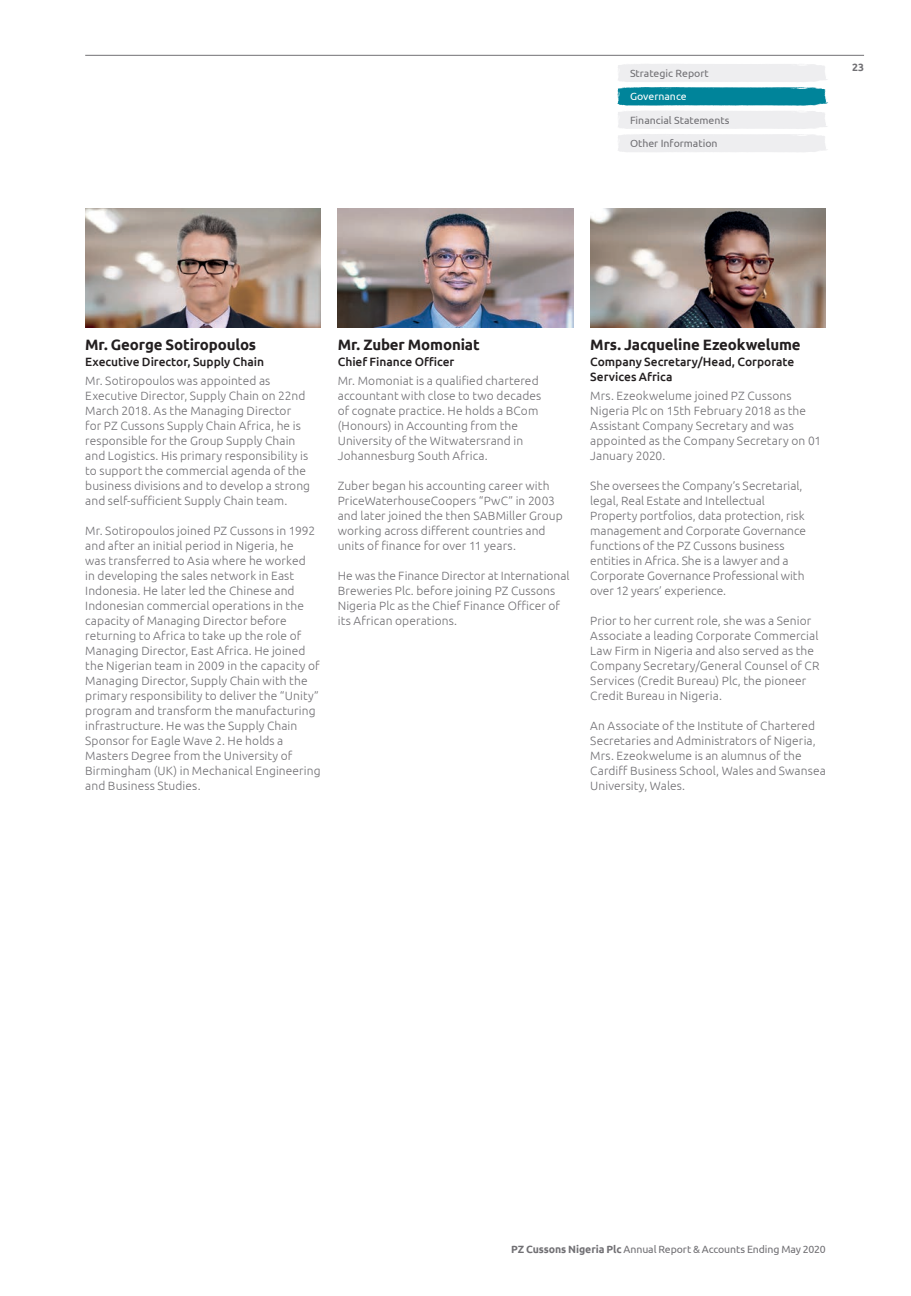
<style>
.page{position:relative;width:911px;height:1296px;background:#fff}
.page>*{position:absolute;margin:0;border:0;box-sizing:border-box;transform-origin:0 0}
.t1{font:700 15px "Ubuntu";letter-spacing:-.01em;color:#231f20}
.t2{font:300 12px/15px "Ubuntu";letter-spacing:.01em;color:#717074}
.t3{font:500 12px/15px "Ubuntu";color:#231f20}
.t4{font:10.5px "Ubuntu";color:#717074}
.t5{font:10.5px "Ubuntu";color:#fff}
.t6{font:700 10.5px "Ubuntu";color:#717074}
.s1{font-weight:700}
</style>
<div class="page">
<img style="left:337px;top:208px;width:236px;height:119px">
<img style="left:85px;top:208px;width:236px;height:119px">
<img style="left:590px;top:208px;width:235px;height:119px">
<hr style="left:85px;top:55px;width:778px;height:1px;background:#717074">
<svg style="left:617px;top:64px;width:210px;height:88px"></svg>
<p class="t4" style="left:629px;top:67px;width:80px">Strategic Report</p>
<p class="t4" style="left:629px;top:113px;width:101px">Financial Statements</p>
<p class="t4" style="left:629px;top:137px;width:89px">Other Information</p>
<p class="t5" style="left:629px;top:90px;width:58px">Governance</p>
<p class="t6" style="left:851px;top:61px;width:13px">23</p>
<p class="t1" style="left:85px;top:336px;width:172px">Mr. George Sotiropoulos</p>
<p class="t3" style="left:85px;top:353px;width:180px">Executive Director, Supply Chain</p>
<p class="t2" style="left:85px;top:373px;width:226px">Mr. Sotiropoulos was appointed as Executive Director, Supply Chain on 22nd March 2018. As the Managing Director for PZ Cussons Supply Chain Africa, he is responsible for the Group Supply Chain and Logistics. His primary responsibility is to support the commercial agenda of the business divisions and to develop a strong and self-sufficient Supply Chain team.</p>
<p class="t2" style="left:85px;top:523px;width:237px">Mr. Sotiropoulos joined PZ Cussons in 1992 and after an initial period in Nigeria, he<br>was transferred to Asia where he worked<br>in developing the sales network in East Indonesia. He later led the Chinese and Indonesian commercial operations in the capacity of Managing Director before returning to Africa to take up the role of Managing Director, East Africa. He joined the Nigerian team in 2009 in the capacity of Managing Director, Supply Chain with the primary responsibility to deliver the “Unity” program and transform the manufacturing infrastructure. He was the Supply Chain Sponsor for Eagle Wave 2. He holds a Masters Degree from the University of Birmingham (UK) in Mechanical Engineering and Business Studies.</p>
<p class="t1" style="left:337px;top:336px;width:143px">Mr. Zuber Momoniat</p>
<p class="t3" style="left:337px;top:353px;width:118px">Chief Finance Officer</p>
<p class="t2" style="left:337px;top:373px;width:205px">Mr. Momoniat is a qualified chartered accountant with close to two decades of cognate practice. He holds a BCom (Honours) in Accounting from the University of the Witwatersrand in Johannesburg South Africa.</p>
<p class="t2" style="left:337px;top:478px;width:226px">Zuber began his accounting career with PriceWaterhouseCoopers “PwC” in 2003 and later joined the then SABMiller Group working across different countries and units of finance for over 11 years.</p>
<p class="t2" style="left:337px;top:568px;width:233px">He was the Finance Director at International Breweries Plc. before joining PZ Cussons Nigeria Plc as the Chief Finance Officer of its African operations.</p>
<p class="t1" style="left:590px;top:336px;width:212px">Mrs. Jacqueline Ezeokwelume</p>
<p class="t3" style="left:590px;top:353px;width:205px">Company Secretary/Head, Corporate<br>Services Africa</p>
<p class="t2" style="left:590px;top:388px;width:232px">Mrs. Ezeokwelume joined PZ Cussons Nigeria Plc on 15th February 2018 as the Assistant Company Secretary and was appointed as the Company Secretary on 01<br>January 2020.</p>
<p class="t2" style="left:590px;top:478px;width:217px">She oversees the Company’s Secretarial, legal, Real Estate and Intellectual Property portfolios, data protection, risk management and Corporate Governance functions of the PZ Cussons business entities in Africa. She is a lawyer and a Corporate Governance Professional with over 12 years’ experience.</p>
<p class="t2" style="left:590px;top:613px;width:231px">Prior to her current role, she was a Senior Associate a leading Corporate Commercial Law Firm in Nigeria and also served as the Company Secretary/General Counsel of CR Services (Credit Bureau) Plc, the pioneer Credit Bureau in Nigeria.</p>
<p class="t2" style="left:590px;top:718px;width:237px">An Associate of the Institute of Chartered Secretaries and Administrators of Nigeria, Mrs. Ezeokwelume is an alumnus of the Cardiff Business School, Wales and Swansea University, Wales.</p>
<p class="t4" style="left:511px;top:1243px;width:316px"><span class="s1">PZ Cussons Nigeria Plc</span> Annual Report &amp; Accounts Ending May 2020</p>
</div>
